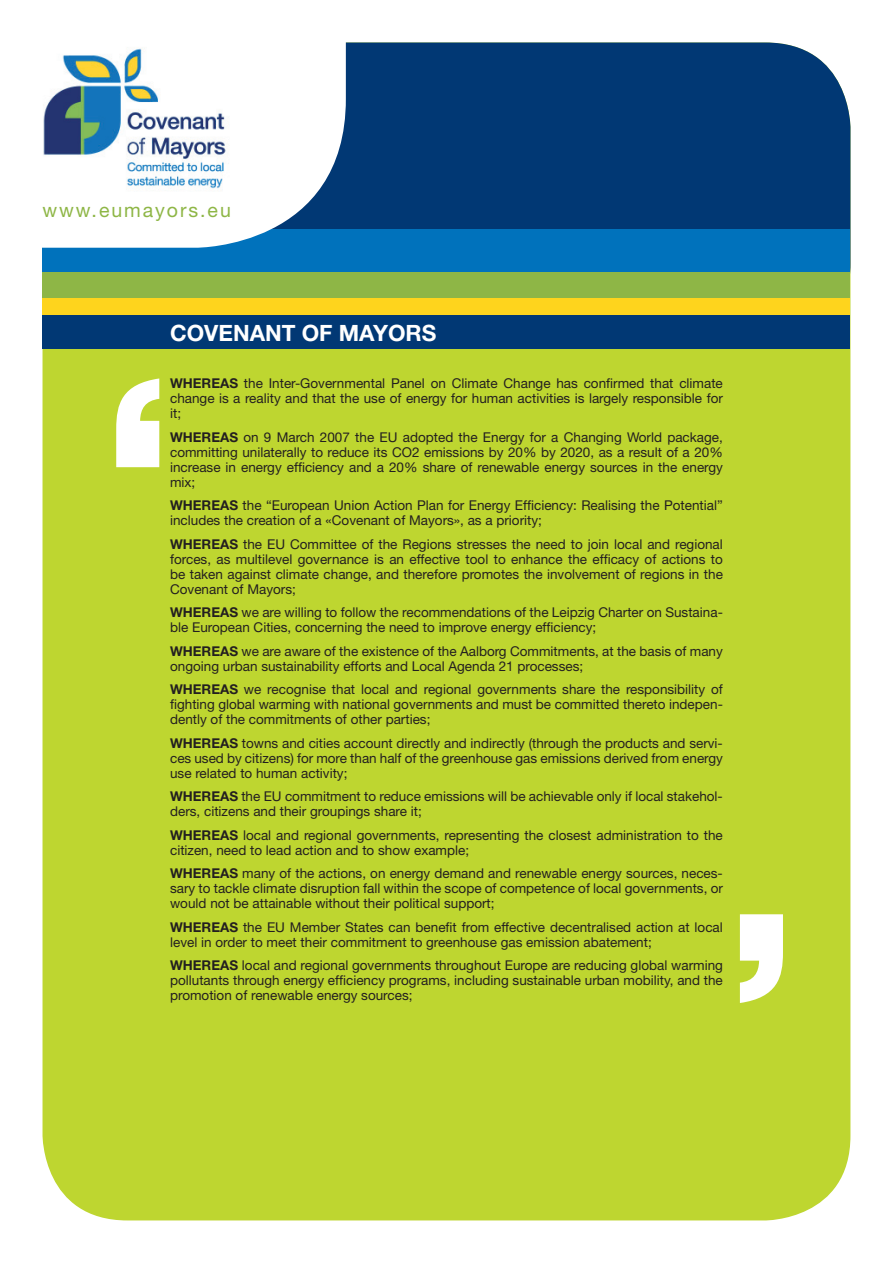
<style>
.page{position:relative;width:893px;height:1263px;background:#fff}
.page>*{position:absolute;margin:0;border:0;box-sizing:border-box;transform-origin:0 0}
.t1{font:700 22.5px "Helvetica Neue";color:#fff}
.t2{font:19.5px "Helvetica Neue";letter-spacing:.1em;color:#8eb646}
.t3{font:13.5px/15px "Helvetica Neue";color:#231f20;text-align:justify}
.s1{font-weight:700}
</style>
<div class="page">
<div style="left:43px;top:43px;width:807px;height:1177px;background:#bed630;border-radius:85px"></div>
<div style="left:43px;top:43px;width:807px;height:306px;background:#013874;border-radius:85px"></div>
<div style="left:43px;top:315px;width:807px;height:34px;background:#013874"></div>
<div style="left:43px;top:298px;width:807px;height:17px;background:#fed41d"></div>
<div style="left:43px;top:272px;width:807px;height:26px;background:#8eb646"></div>
<div style="left:43px;top:230px;width:807px;height:42px;background:#0072bc"></div>
<svg style="left:42px;top:42px;width:304px;height:206px;background:#d9e5ef"></svg>
<img style="left:42px;top:42px;width:200px;height:159px">
<svg style="left:116px;top:378px;width:43px;height:89px"></svg>
<svg style="left:740px;top:914px;width:43px;height:89px"></svg>
<h2 class="t2" style="left:43px;top:203px;width:190px">www.eumayors.eu</h2>
<h1 class="t1" style="left:170px;top:325px;width:268px">COVENANT OF MAYORS</h1>
<p class="t3" style="left:170px;top:377px;width:554px"><span class="s1">WHEREAS</span> the Inter-Governmental Panel on Climate Change has confirmed that climate change is a reality and that the use of energy for human activities is largely responsible for it;</p>
<p class="t3" style="left:170px;top:431px;width:554px"><span class="s1">WHEREAS</span> on 9 March 2007 the EU adopted the Energy for a Changing World package, committing unilaterally to reduce its CO2 emissions by 20% by 2020, as a result of a 20% increase in energy efficiency and a 20% share of renewable energy sources in the energy mix;</p>
<p class="t3" style="left:170px;top:499px;width:554px"><span class="s1">WHEREAS</span> the “European Union Action Plan for Energy Efficiency: Realising the Potential” includes the creation of a «Covenant of Mayors», as a priority;</p>
<p class="t3" style="left:170px;top:538px;width:554px"><span class="s1">WHEREAS</span> the EU Committee of the Regions stresses the need to join local and regional forces, as multilevel governance is an effective tool to enhance the efficacy of actions to be taken against climate change, and therefore promotes the involvement of regions in the Covenant of Mayors;</p>
<p class="t3" style="left:170px;top:606px;width:554px"><span class="s1">WHEREAS</span> we are willing to follow the recommendations of the Leipzig Charter on Sustaina&shy;ble European Cities, concerning the need to improve energy efficiency;</p>
<p class="t3" style="left:170px;top:645px;width:554px"><span class="s1">WHEREAS</span> we are aware of the existence of the Aalborg Commitments, at the basis of many ongoing urban sustainability efforts and Local Agenda 21 processes;</p>
<p class="t3" style="left:170px;top:683px;width:554px"><span class="s1">WHEREAS</span> we recognise that local and regional governments share the responsibility of fighting global warming with national governments and must be committed thereto indepen&shy;dently of the commitments of other parties;</p>
<p class="t3" style="left:170px;top:737px;width:554px"><span class="s1">WHEREAS</span> towns and cities account directly and indirectly (through the products and servi&shy;ces used by citizens) for more than half of the greenhouse gas emissions derived from energy use related to human activity;</p>
<p class="t3" style="left:170px;top:790px;width:554px"><span class="s1">WHEREAS</span> the EU commitment to reduce emissions will be achievable only if local stakehol&shy;ders, citizens and their groupings share it;</p>
<p class="t3" style="left:170px;top:829px;width:554px"><span class="s1">WHEREAS</span> local and regional governments, representing the closest administration to the citizen, need to lead action and to show example;</p>
<p class="t3" style="left:170px;top:867px;width:554px"><span class="s1">WHEREAS</span> many of the actions, on energy demand and renewable energy sources, neces&shy;sary to tackle climate disruption fall within the scope of competence of local governments, or would not be attainable without their political support;</p>
<p class="t3" style="left:170px;top:921px;width:554px"><span class="s1">WHEREAS</span> the EU Member States can benefit from effective decentralised action at local level in order to meet their commitment to greenhouse gas emission abatement;</p>
<p class="t3" style="left:170px;top:959px;width:554px"><span class="s1">WHEREAS</span> local and regional governments throughout Europe are reducing global warming pollutants through energy efficiency programs, including sustainable urban mobility, and the promotion of renewable energy sources;</p>
</div>
